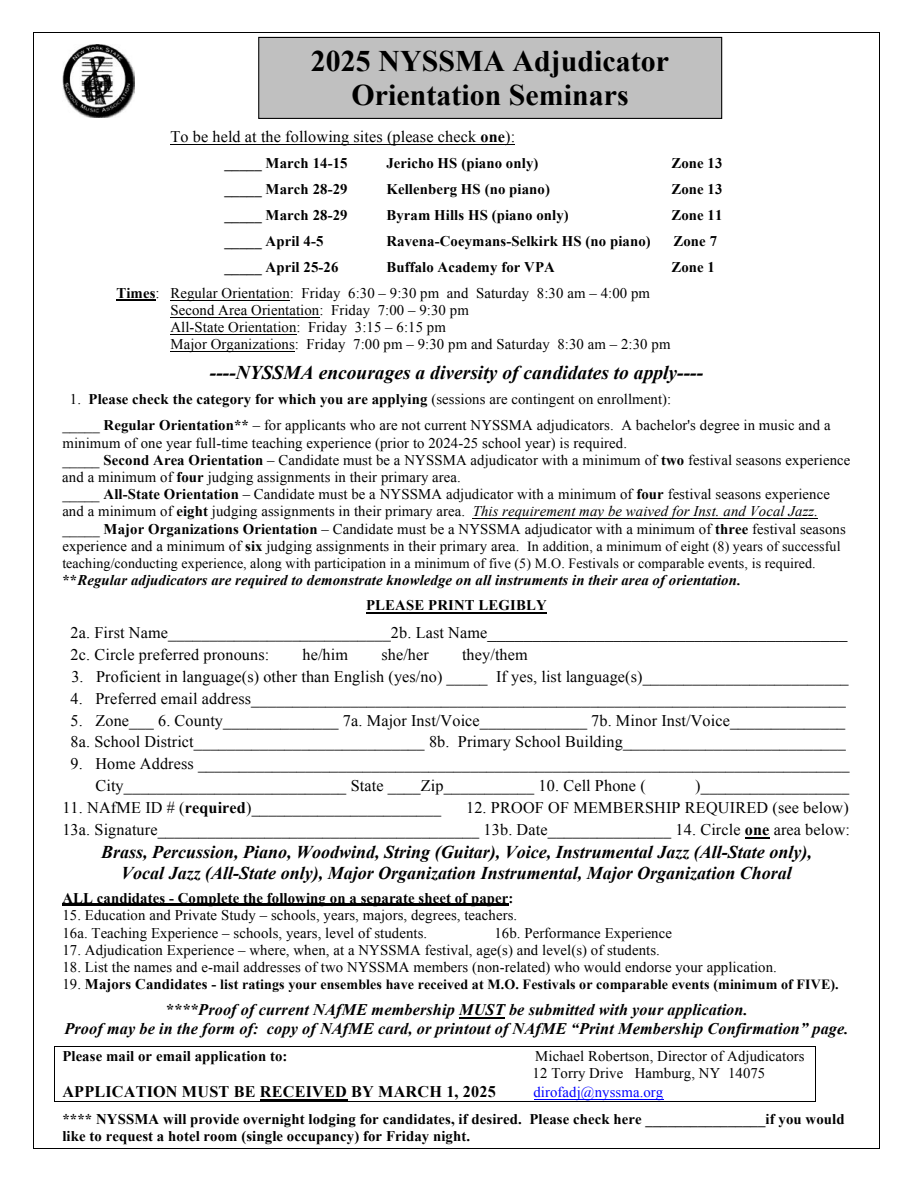
<style>
.page{position:relative;width:918px;height:1188px;background:#fff}
.page>*{position:absolute;margin:0;border:0;box-sizing:border-box;transform-origin:0 0}
.t1{font:700 72px "Ageo";color:#231f20}
.t2{font:700 30px "Ageo";color:#231f20}
.t3{font:700 29.85px/34.5px "Times New Roman";color:#000;text-align:center}
.t4{font:italic 700 19.5px "Times New Roman";color:#000}
.t5{font:italic 700 18px/20.9px "Times New Roman";color:#000;text-align:center}
.t6{font:16.2px/21.6px "Times New Roman";letter-spacing:.01em;color:#000}
.t7{font:italic 700 16.2px/19px "Times New Roman";letter-spacing:.01em;color:#000;text-align:center}
.t8{font:700 16.2px "Times New Roman";letter-spacing:.015em;color:#000}
.t9{font:14.7px/17.2px "Times New Roman";letter-spacing:.005em;color:#000}
.t10{font:700 14.7px/27px "Times New Roman";letter-spacing:.01em;color:#000}
.t11{font:italic 700 14.7px/25.5px "Times New Roman";letter-spacing:.005em;color:#000}
.t12{font:14.1px "Times New Roman";letter-spacing:.005em;color:#000}
.t13{font:700 14.1px "Times New Roman";letter-spacing:.005em;color:#000}
.s1{font-weight:700}
.s2{font-style:italic}
.s3{font-size:14.1px}
.s4{font-style:normal}
.s5{font-size:18px}
.s6{font-weight:400;font-size:14.7px}
.s7{font-size:14.7px}
.s8{font-weight:400;color:#00f}
</style>
<div class="page">
<img style="left:62px;top:44px;width:72px;height:74px">
<hr style="left:170px;top:144px;width:345px;height:1px;background:#000">
<hr style="left:116px;top:300px;width:40px;height:1px;background:#000">
<hr style="left:170px;top:300px;width:120px;height:1px;background:#000">
<hr style="left:170px;top:317px;width:149px;height:1px;background:#000">
<hr style="left:170px;top:334px;width:127px;height:1px;background:#000">
<hr style="left:170px;top:352px;width:125px;height:1px;background:#000">
<hr style="left:473px;top:519px;width:345px;height:1px;background:#000">
<hr style="left:366px;top:613px;width:181px;height:1px;background:#000">
<svg style="left:745px;top:837px;width:24px;height:1px"></svg>
<hr style="left:62px;top:903px;width:447px;height:3px;background:#000">
<hr style="left:459px;top:1017px;width:46px;height:2px;background:#000">
<hr style="left:260px;top:1099px;width:87px;height:1px;background:#000">
<hr style="left:534px;top:1099px;width:130px;height:1px;background:#00f">
<hr style="left:54px;top:1046px;width:761px;height:1px;background:#000">
<hr style="left:54px;top:1047px;width:1px;height:54px;background:#000">
<hr style="left:54px;top:1101px;width:761px;height:1px;background:#000">
<hr style="left:815px;top:1047px;width:1px;height:54px;background:#000">
<div style="left:259px;top:37px;width:463px;height:81px;background:#c0c0c0"></div>
<div style="left:258px;top:37px;width:464px;height:82px;border:1px solid #000"></div>
<hr style="left:34px;top:33px;width:845px;height:1px;background:#000">
<hr style="left:34px;top:33px;width:1px;height:1115px;background:#000">
<hr style="left:879px;top:33px;width:1px;height:1115px;background:#000">
<hr style="left:34px;top:1148px;width:845px;height:1px;background:#000">
<p class="t3" style="left:311px;top:43px;width:360px">2025 NYSSMA Adjudicator<br>Orientation Seminars</p>
<p class="t6" style="left:170px;top:126px;width:346px">To be held at the following sites (please check <span class="s1">one</span>):</p>
<p class="t10" style="left:224px;top:149px;width:125px">_____ March 14-15</p>
<p class="t10" style="left:386px;top:149px;width:154px">Jericho HS (piano only)</p>
<p class="t10" style="left:671px;top:149px;width:53px">Zone 13</p>
<p class="t10" style="left:224px;top:175px;width:125px">_____ March 28-29</p>
<p class="t10" style="left:386px;top:175px;width:165px">Kellenberg HS (no piano)</p>
<p class="t10" style="left:671px;top:175px;width:53px">Zone 13</p>
<p class="t10" style="left:224px;top:201px;width:125px">_____ March 28-29</p>
<p class="t10" style="left:386px;top:201px;width:184px">Byram Hills HS (piano only)</p>
<p class="t10" style="left:671px;top:201px;width:53px">Zone 11</p>
<p class="t10" style="left:224px;top:227px;width:101px">_____ April 4-5</p>
<p class="t10" style="left:386px;top:227px;width:266px">Ravena-Coeymans-Selkirk HS (no piano)</p>
<p class="t10" style="left:673px;top:227px;width:45px">Zone 7</p>
<p class="t10" style="left:224px;top:253px;width:116px">_____ April 25-26</p>
<p class="t10" style="left:386px;top:253px;width:170px">Buffalo Academy for VPA</p>
<p class="t10" style="left:671px;top:253px;width:45px">Zone 1</p>
<p class="t9" style="left:170px;top:284px;width:502px;text-indent:-54px"><span class="s1">Times</span>: Regular Orientation: Friday 6:30 – 9:30 pm and Saturday 8:30 am – 4:00 pm Second Area Orientation: Friday 7:00 – 9:30 pm<br>All-State Orientation: Friday 3:15 – 6:15 pm<br>Major Organizations: Friday 7:00 pm – 9:30 pm and Saturday 8:30 am – 2:30 pm</p>
<p class="t4" style="left:210px;top:359px;width:495px">----NYSSMA encourages a diversity of candidates to apply----</p>
<p class="t9" style="left:62px;top:386px;width:770px;line-height:26px;text-indent:7px">1. <span class="s1">Please check the category for which you are applying</span> (sessions are contingent on enrollment):<br>_____ <span class="s1">Regular Orientation**</span> – for applicants who are not current NYSSMA adjudicators. A bachelor's degree in music and a</p>
<p class="t9" style="left:62px;top:434px;width:790px">minimum of one year full-time teaching experience (prior to 2024-25 school year) is required.<br>_____ <span class="s1">Second Area Orientation</span> – Candidate must be a NYSSMA adjudicator with a minimum of <span class="s1">two</span> festival seasons experience and a minimum of <span class="s1">four</span> judging assignments in their primary area.<br>_____ <span class="s1">All-State Orientation</span> – Candidate must be a NYSSMA adjudicator with a minimum of <span class="s1">four</span> festival seasons experience and a minimum of <span class="s1">eight</span> judging assignments in their primary area. <span class="s2">This requirement may be waived for Inst. and Vocal Jazz. </span>_____ <span class="s1">Major Organizations Orientation</span> – Candidate must be a NYSSMA adjudicator with a minimum of <span class="s1">three</span> festival seasons experience and a minimum of <span class="s1">six</span> judging assignments in their primary area. <span class="s3">In addition, a minimum of eight (8) years of successful</span></p>
<p class="t12" style="left:62px;top:553px;width:755px">teaching/conducting experience, along with participation in a minimum of five (5) M.O. Festivals or comparable events, is required.</p>
<p class="t11" style="left:366px;top:567px;width:377px;text-indent:-304px"><span class="s4">**</span>Regular adjudicators are required to demonstrate knowledge on all instruments in their area of orientation.<br><span class="s4">PLEASE PRINT LEGIBLY</span></p>
<p class="t6" style="left:71px;top:621px;width:779px;line-height:22.4px">2a. First Name___________________________2b. Last Name<span class="s5">________________________________________<br></span>2c. Circle preferred pronouns:</p>
<p class="t2" style="left:385px;top:457px;width:151px">INST MBRS</p>
<p class="t2" style="left:365px;top:493px;width:192px">FULL PAGE AD</p>
<p class="t1" style="left:394px;top:576px;width:134px">FPO</p>
<p class="t6" style="left:303px;top:644px;width:47px">he/him</p>
<p class="t6" style="left:381px;top:644px;width:49px">she/her</p>
<p class="t6" style="left:462px;top:644px;width:67px">they/them</p>
<p class="t6" style="left:71px;top:665px;width:779px">3. Proficient in language(s) other than English (yes/no) _____ If yes, list language(s)_________________________</p>
<p class="t6" style="left:71px;top:687px;width:777px">4. Preferred email address________________________________________________________________________</p>
<p class="t6" style="left:71px;top:709px;width:777px">5. Zone___ 6. County______________ 7a. Major Inst/Voice_____________ 7b. Minor Inst/Voice______________<br>8a. School District____________________________ 8b. Primary School Building___________________________</p>
<p class="t6" style="left:95px;top:753px;width:756px;text-indent:-25px">9. Home Address _______________________________________________________________________________<br>City___________________________ State ____Zip___________ 10. Cell Phone (</p>
<p class="t6" style="left:695px;top:774px;width:155px">)__________________</p>
<p class="t6" style="left:62px;top:796px;width:789px;text-align:right">12. PROOF OF MEMBERSHIP REQUIRED (see below)<br>13a. Signature_______________________________________ 13b. Date_______________ 14. Circle <span class="s1">one</span> area below:</p>
<p class="t5" style="left:101px;top:841px;width:712px">Brass, Percussion, Piano, Woodwind, String (Guitar), Voice, Instrumental Jazz (All-State only),<br>Vocal Jazz (All-State only), Major Organization Instrumental, Major Organization Choral</p>
<p class="t10" style="left:62px;top:884px;width:453px">ALL candidates - Complete the following on a separate sheet of paper:</p>
<p class="t9" style="left:62px;top:907px;width:456px">15. Education and Private Study – schools, years, majors, degrees, teachers.<br>16a. Teaching Experience – schools, years, level of students.</p>
<p class="t6" style="left:62px;top:796px;width:380px">11. NAfME ID # (<span class="s1">required</span>)_______________________</p>
<p class="t9" style="left:494px;top:924px;width:179px">16b. Performance Experience</p>
<p class="t9" style="left:62px;top:941px;width:599px">17. Adjudication Experience – where, when, at a NYSSMA festival, age(s) and level(s) of students.</p>
<p class="t9" style="left:62px;top:958px;width:716px">18. List the names and e-mail addresses of two NYSSMA members (non-related) who would endorse your application.</p>
<p class="t13" style="left:62px;top:975px;width:778px"><span class="s6">19.</span> <span class="s7">Majors Candidates -</span> list ratings your ensembles have received at M.O. Festivals or comparable events (minimum of FIVE).</p>
<p class="t7" style="left:64px;top:1000px;width:786px">****Proof of current NAfME membership MUST be submitted with your application.<br>Proof may be in the form of: copy of NAfME card, or printout of NAfME “Print Membership Confirmation” page.</p>
<p class="t10" style="left:62px;top:1042px;width:227px">Please mail or email application to:</p>
<p class="t9" style="left:533px;top:1047px;width:273px">Michael Robertson, Director of Adjudicators<br>12 Torry Drive Hamburg, NY 14075</p>
<p class="t8" style="left:62px;top:1080px;width:435px">APPLICATION MUST BE RECEIVED BY MARCH 1, 2025</p>
<p class="t10" style="left:62px;top:1078px;width:784px;text-indent:471px"><span class="s8">dirofadj@nyssma.org<br></span>**** NYSSMA will provide overnight lodging for candidates, if desired. Please check here ________________if you would</p>
<p class="t10" style="left:62px;top:1122px;width:409px">like to request a hotel room (single occupancy) for Friday night.</p>
</div>
